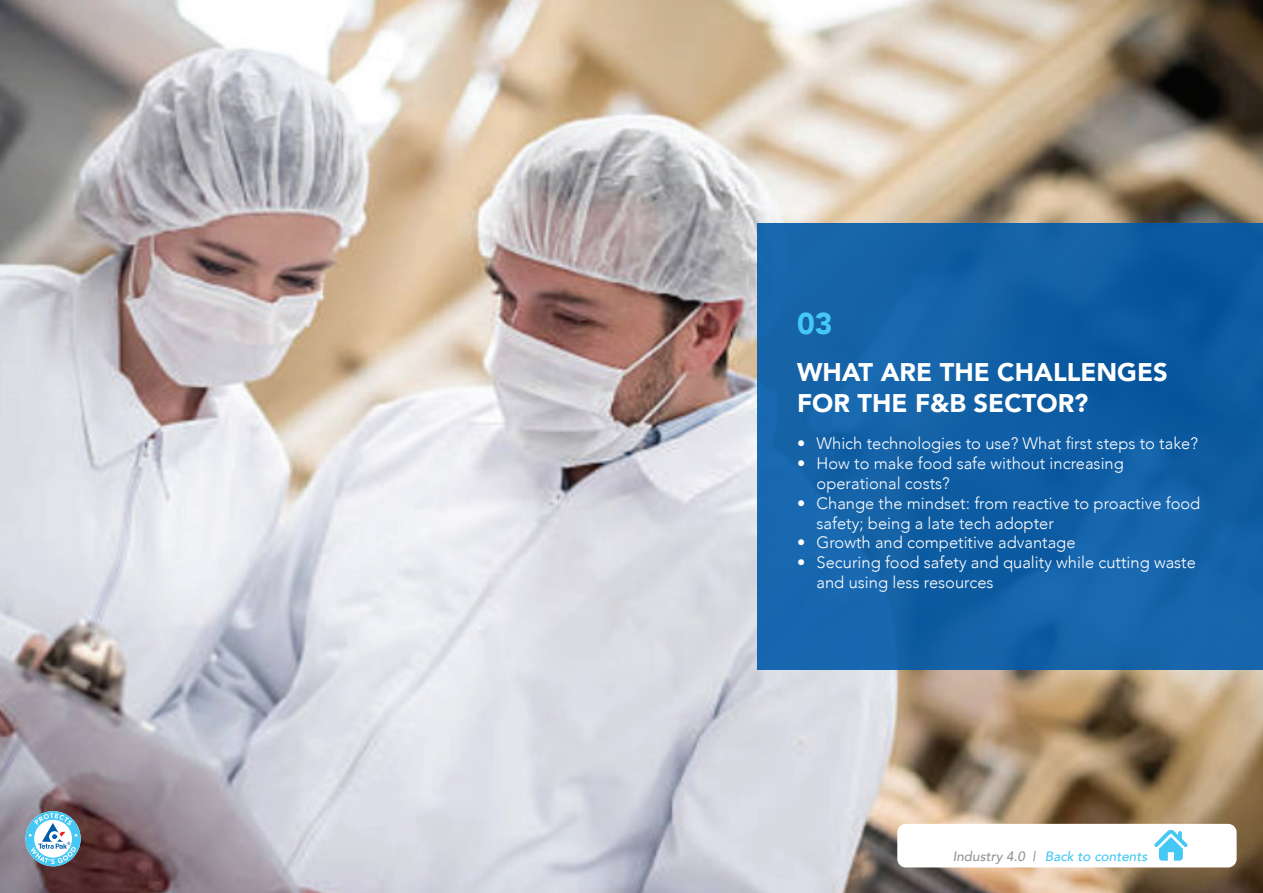
<style>
.page{position:relative;width:1263px;height:893px;background:#fff}
.page>*{position:absolute;margin:0;border:0;box-sizing:border-box;transform-origin:0 0}
.t1{font:900 30px "Avenir";color:#45c8f4}
.t2{font:900 25.5px/30.6px "Avenir";color:#fff}
.t3{font:300 16.5px/19.8px "Avenir";color:#fff}
.t4{font:italic 500 13.5px "Avenir";color:#45c8f4}
.s1{font-weight:400}
.s2{color:#939598}
</style>
<div class="page">
<img style="left:0;top:0;width:1263px;height:893px">
<svg style="left:26px;top:811px;width:55px;height:55px"></svg>
<div style="left:758px;top:223px;width:505px;height:447px;background:#1462a7"></div>
<div style="left:897px;top:824px;width:339px;height:43px;background:#fff;border-radius:9px"></div>
<svg style="left:1154px;top:830px;width:33px;height:31px"></svg>
<h1 class="t1" style="left:797px;top:298px;width:37px">03</h1>
<h2 class="t2" style="left:797px;top:356px;width:372px">WHAT ARE THE CHALLENGES<br>FOR THE F&amp;B SECTOR?</h2>
<p class="t3" style="left:797px;top:434px;width:403px"><span class="s1">•</span> Which technologies to use? What first steps to take?</p>
<p class="t3" style="left:816px;top:454px;width:309px;text-indent:-20px">• How to make food safe without increasing operational costs?</p>
<p class="t3" style="left:816px;top:493px;width:385px;text-indent:-20px">• Change the mindset: from reactive to proactive food safety; being a late tech adopter</p>
<p class="t3" style="left:797px;top:533px;width:280px">• Growth and competitive advantage</p>
<p class="t3" style="left:816px;top:553px;width:381px;text-indent:-20px">• Securing food safety and quality while cutting waste and using less resources</p>
<p class="t4" style="left:953px;top:848px;width:196px"><span class="s2">Industry 4.0 |</span> Back to contents</p>
</div>
